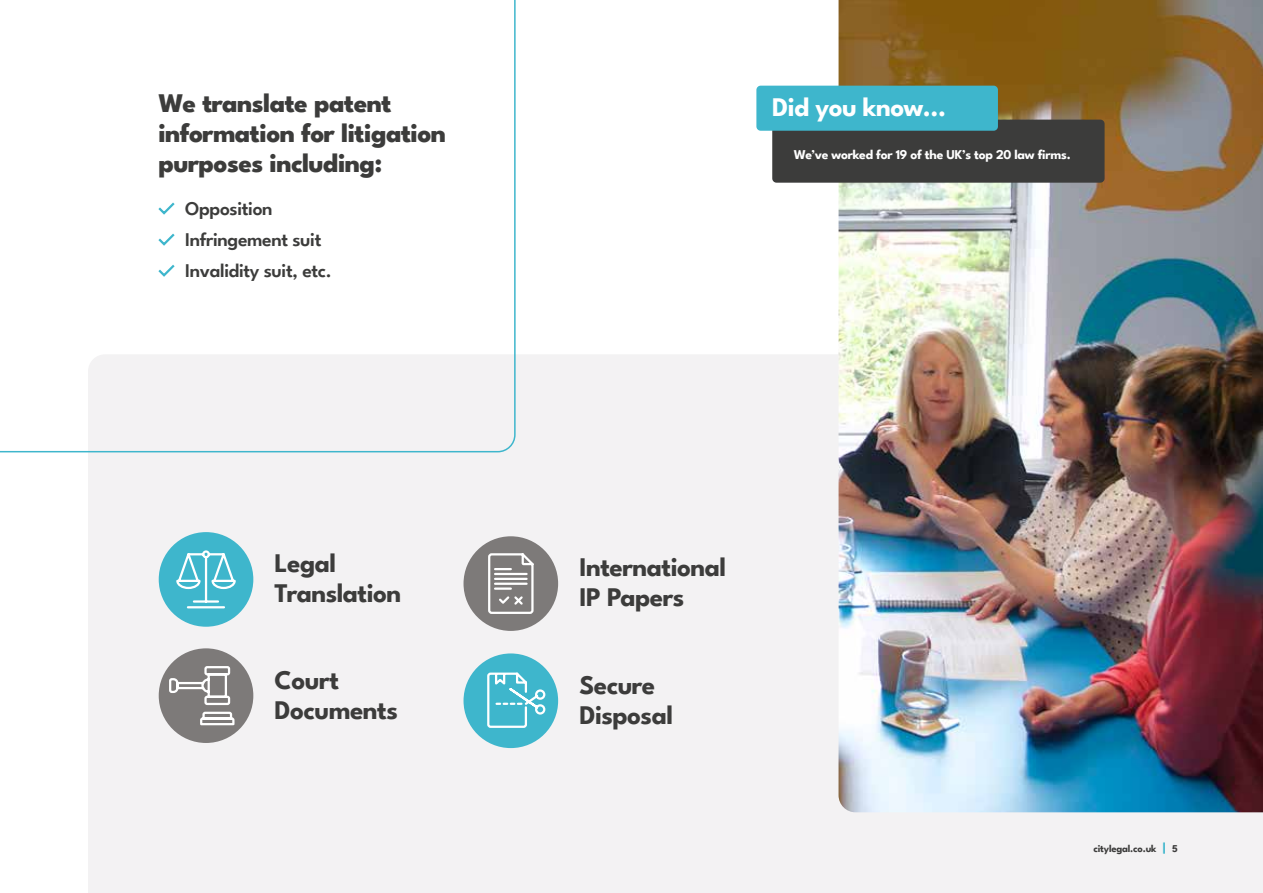
<style>
.page{position:relative;width:1263px;height:893px;background:#fff}
.page>*{position:absolute;margin:0;border:0;box-sizing:border-box;transform-origin:0 0}
.t1{font:700 27px/30px "League Spartan";letter-spacing:-.02em;color:#3c3c3b}
.t2{font:800 27px/30px "League Spartan";letter-spacing:-.02em;color:#3c3c3b}
.t3{font:700 27px "League Spartan";letter-spacing:-.02em;color:#fff}
.t4{font:600 19.5px/31px "League Spartan";letter-spacing:-.02em;color:#3c3c3b}
.t5{font:700 13.5px "League Spartan";letter-spacing:-.02em;color:#fff}
.t6{font:700 10.5px "League Spartan";letter-spacing:-.02em;color:#3c3c3b}
.s1{font-size:13.5px;color:#3eb6cc}
</style>
<div class="page">
<div style="left:88px;top:355px;width:1175px;height:538px;background:#f3f2f3"></div>
<svg style="left:0;top:0;width:516px;height:452px"></svg>
<svg style="left:156px;top:200px;width:21px;height:16px"></svg>
<svg style="left:156px;top:231px;width:21px;height:16px"></svg>
<svg style="left:156px;top:262px;width:21px;height:16px"></svg>
<img style="left:838px;top:0;width:425px;height:812px">
<div style="left:159px;top:532px;width:94px;height:95px;background:#3eb6cc;border-radius:50%"></div>
<div style="left:159px;top:648px;width:94px;height:95px;background:#7d7a79;border-radius:50%"></div>
<div style="left:463px;top:536px;width:95px;height:95px;background:#7d7a79;border-radius:50%"></div>
<div style="left:463px;top:653px;width:95px;height:95px;background:#3eb6cc;border-radius:50%"></div>
<svg style="left:176px;top:550px;width:60px;height:59px"></svg>
<svg style="left:488px;top:553px;width:46px;height:61px"></svg>
<svg style="left:487px;top:672px;width:59px;height:56px"></svg>
<svg style="left:168px;top:665px;width:67px;height:61px"></svg>
<div style="left:772px;top:120px;width:332px;height:63px;background:#3c3c3b;border-radius:4px"></div>
<div style="left:756px;top:86px;width:242px;height:45px;background:#3eb6cc;border-radius:4px"></div>
<p class="t2" style="left:158px;top:86px;width:289px">We translate patent information for litigation purposes including:</p>
<p class="t4" style="left:185px;top:191px;width:148px">Opposition<br>Infringement suit<br>Invalidity suit, etc.</p>
<p class="t1" style="left:275px;top:545px;width:128px">Legal<br>Translation</p>
<p class="t1" style="left:275px;top:662px;width:125px">Court<br>Documents</p>
<p class="t3" style="left:772px;top:86px;width:176px">Did you know...</p>
<p class="t5" style="left:794px;top:144px;width:279px">We’ve worked for 19 of the UK’s top 20 law firms.</p>
<p class="t1" style="left:579px;top:550px;width:148px">International<br>IP Papers</p>
<p class="t1" style="left:579px;top:668px;width:95px">Secure<br>Disposal</p>
<p class="t6" style="left:1093px;top:840px;width:86px">citylegal.co.uk <span class="s1">|</span> 5</p>
</div>
